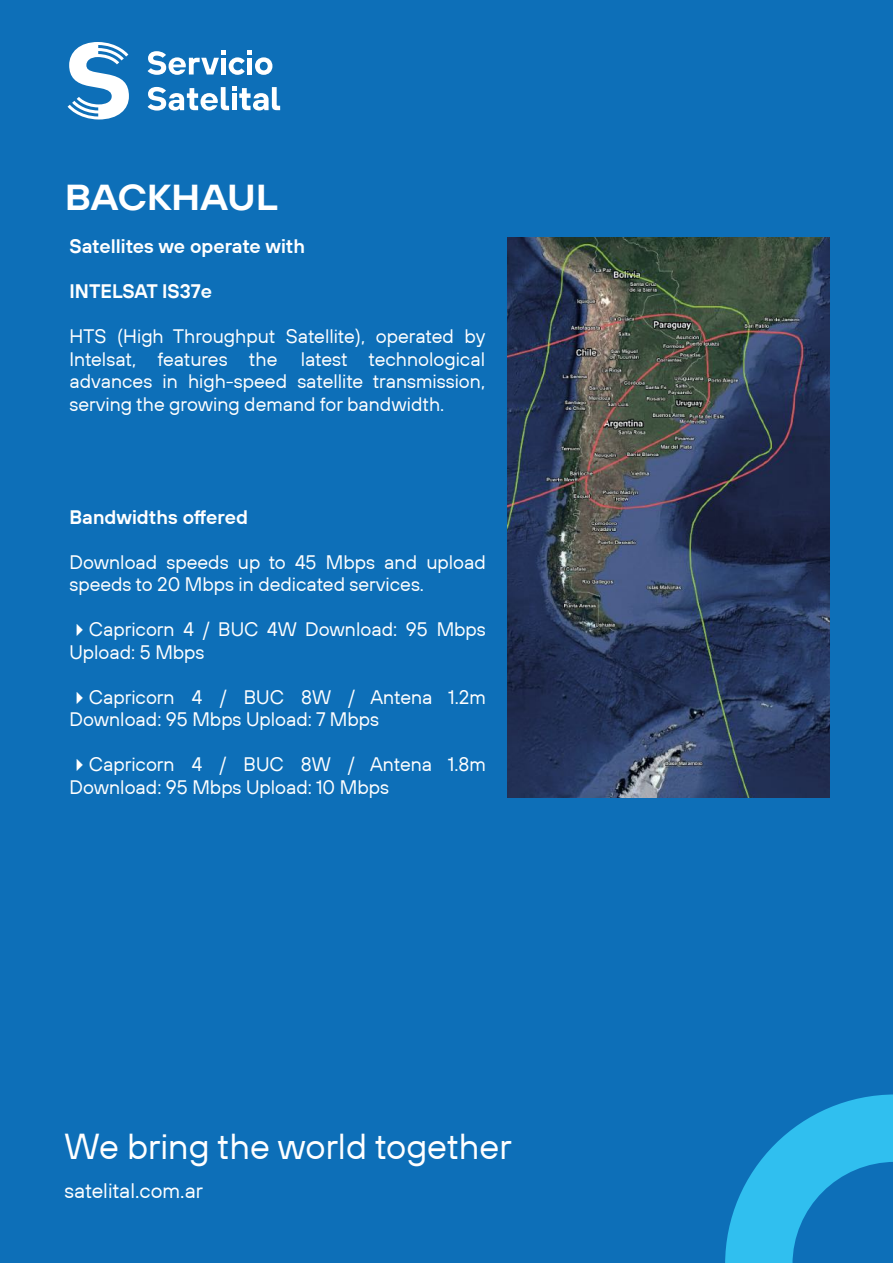
<style>
.page{position:relative;width:893px;height:1263px;background:#0d6fb8}
.page>*{position:absolute;margin:0;border:0;box-sizing:border-box;transform-origin:0 0}
.t1{font:36px "TT Hoves";color:#fff}
.t2{font:600 36px "TT Hoves";color:#fff;scale:1.12 1}
.t3{font:21px "TT Hoves";color:#fff}
.t4{font:19.5px/22.5px "TT Hoves";color:#fff}
.t5{font:600 19.5px "TT Hoves";color:#fff}
</style>
<div class="page">
<svg style="left:725px;top:1094px;width:168px;height:169px"></svg>
<svg style="left:148px;top:87px;width:132px;height:24px"></svg>
<svg style="left:148px;top:51px;width:124px;height:24px"></svg>
<svg style="left:68px;top:42px;width:61px;height:78px"></svg>
<img style="left:507px;top:237px;width:322px;height:560px">
<h1 class="t2" style="left:65px;top:173px;width:192px">BACKHAUL</h1>
<p class="t5" style="left:69px;top:233px;width:237px">Satellites we operate with</p>
<p class="t5" style="left:69px;top:278px;width:144px">INTELSAT IS37e</p>
<p class="t4" style="left:69px;top:325px;width:418px;text-align:justify">HTS (High Throughput Satellite), operated by Intelsat, features the latest technological advances in high-speed satellite transmission, serving the growing demand for bandwidth.</p>
<p class="t5" style="left:69px;top:504px;width:180px">Bandwidths offered</p>
<p class="t4" style="left:69px;top:550px;width:418px">Download speeds up to 45 Mbps and upload speeds to 20 Mbps in dedicated services.</p>
<p class="t4" style="left:69px;top:618px;width:418px">✔Capricorn 4 / BUC 4W Download: 95 Mbps<br>Upload: 5 Mbps</p>
<p class="t4" style="left:69px;top:685px;width:418px">✔Capricorn 4 / BUC 8W / Antena 1.2m<br>Download: 95 Mbps Upload: 7 Mbps</p>
<p class="t4" style="left:69px;top:753px;width:418px">✔Capricorn 4 / BUC 8W / Antena 1.8m<br>Download: 95 Mbps Upload: 10 Mbps</p>
<h1 class="t1" style="left:65px;top:1124px;width:449px">We bring the world together</h1>
<p class="t3" style="left:64px;top:1177px;width:140px">satelital.com.ar</p>
</div>
